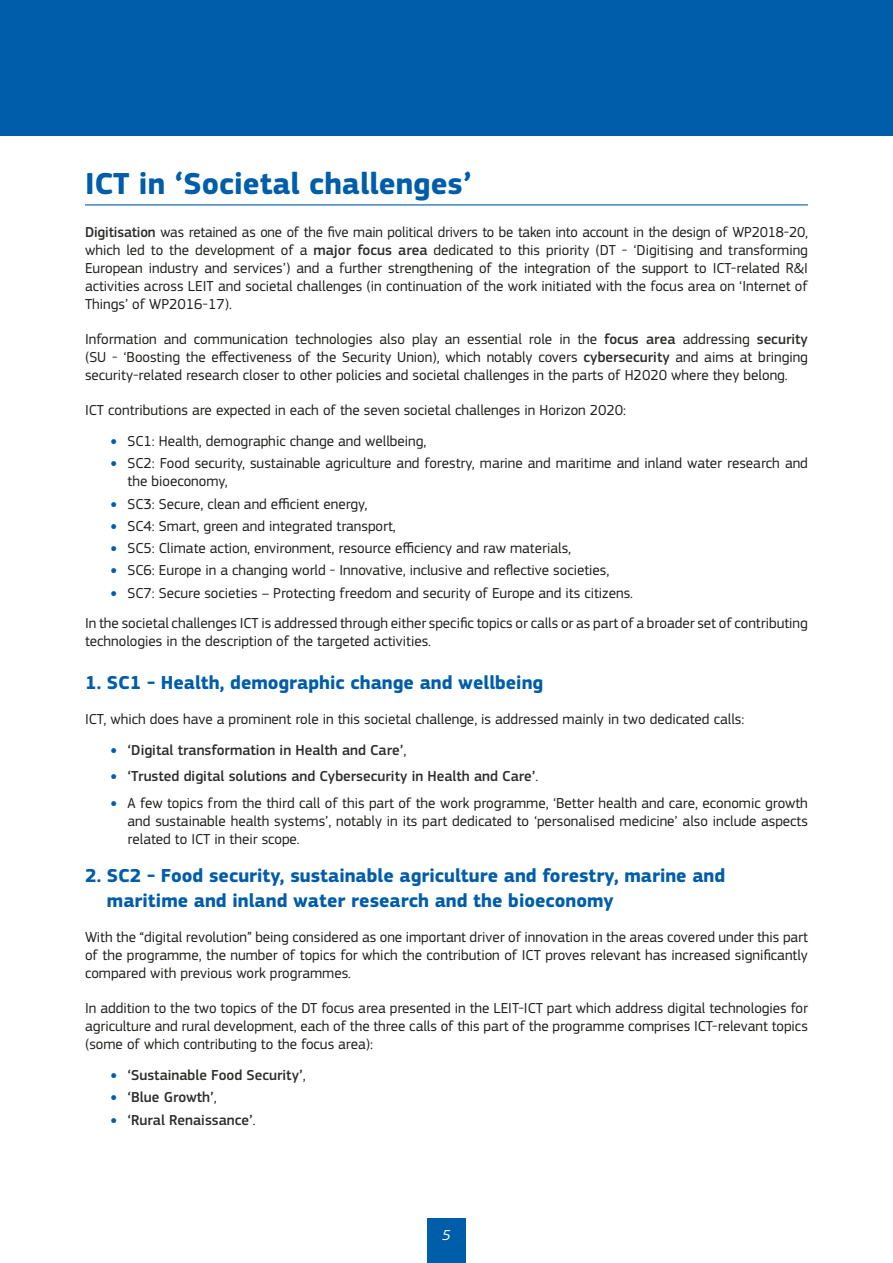
<style>
.page{position:relative;width:893px;height:1263px;background:#fff}
.page>*{position:absolute;margin:0;border:0;box-sizing:border-box;transform-origin:0 0}
.Titre{font:700 31.5px "EC Square Sans Pro";color:#005da9}
.Sous-titre{font:700 19.5px/25.5px "EC Square Sans Pro";color:#005da9}
.Texte{font:15px/18px "EC Square Sans Pro";color:#1d1d1b;text-align:justify}
.t1{font:500 15px "EC Square Sans Pro";color:#2e2d2c}
.t2{font:italic 15px "EC Square Sans Pro";color:#fff}
.s1{font-weight:500;color:#2e2d2c}
.s2{font-weight:900;color:#005da9}
.s3{font-weight:400;color:#1d1d1b}
</style>
<div class="page">
<div style="left:0;top:0;width:893px;height:136px;background:#005da9"></div>
<div style="left:427px;top:1218px;width:39px;height:45px;background:#005da9"></div>
<hr style="left:85px;top:204px;width:723px;height:1px;background:#005da9">
<p class="Titre" style="left:85px;top:164px;width:388px">ICT in ‘Societal challenges’</p>
<p class="Texte" style="left:85px;top:223px;width:724px"><span class="s1">Digitisation</span> was retained as one of the five main political drivers to be taken into account in the design of WP2018-20, which led to the development of a <span class="s1">major focus area</span> dedicated to this priority (DT - ‘Digitising and transforming European industry and services’) and a further strengthening of the integration of the support to ICT-related R&amp;I activities across LEIT and societal challenges (in continuation of the work initiated with the focus area on ‘Internet of Things’ of WP2016-17).</p>
<p class="Texte" style="left:85px;top:330px;width:724px">Information and communication technologies also play an essential role in the <span class="s1">focus area</span> addressing <span class="s1">security </span>(SU ‑ ‘Boosting the effectiveness of the Security Union), which notably covers <span class="s1">cybersecurity</span> and aims at bringing security-related research closer to other policies and societal challenges in the parts of H2020 where they belong.</p>
<p class="Texte" style="left:85px;top:401px;width:543px">ICT contributions are expected in each of the seven societal challenges in Horizon 2020:</p>
<p class="Texte" style="left:111px;top:432px;width:317px"><span class="s2">•</span> SC1: Health, demographic change and wellbeing,</p>
<p class="Texte" style="left:128px;top:454px;width:682px;text-indent:-17px"><span class="s2">•</span> SC2: Food security, sustainable agriculture and forestry, marine and maritime and inland water research and the bioeconomy,</p>
<p class="Texte" style="left:111px;top:495px;width:258px"><span class="s2">•</span> SC3: Secure, clean and efficient energy,</p>
<p class="Texte" style="left:111px;top:517px;width:287px"><span class="s2">•</span> SC4: Smart, green and integrated transport,</p>
<p class="Texte" style="left:111px;top:539px;width:462px"><span class="s2">•</span> SC5: Climate action, environment, resource efficiency and raw materials,</p>
<p class="Texte" style="left:111px;top:561px;width:500px"><span class="s2">•</span> SC6: Europe in a changing world - Innovative, inclusive and reflective societies,</p>
<p class="Texte" style="left:111px;top:584px;width:524px"><span class="s2">•</span> SC7: Secure societies – Protecting freedom and security of Europe and its citizens.</p>
<p class="Texte" style="left:85px;top:614px;width:724px">In the societal challenges ICT is addressed through either specific topics or calls or as part of a broader set of contributing technologies in the description of the targeted activities.</p>
<p class="Sous-titre" style="left:85px;top:670px;width:460px">1. SC1 - Health, demographic change and wellbeing</p>
<p class="Texte" style="left:85px;top:710px;width:661px">ICT, which does have a prominent role in this societal challenge, is addressed mainly in two dedicated calls:</p>
<p class="t1" style="left:111px;top:741px;width:297px"><span class="s2">•</span> ‘Digital transformation in Health and Care’<span class="s3">,</span></p>
<p class="t1" style="left:111px;top:767px;width:429px"><span class="s2">•</span> ‘Trusted digital solutions and Cybersecurity in Health and Care’<span class="s3">.</span></p>
<p class="Texte" style="left:128px;top:794px;width:682px;text-indent:-17px"><span class="s2">•</span> A few topics from the third call of this part of the work programme, ‘Better health and care, economic growth and sustainable health systems’, notably in its part dedicated to ‘personalised medicine’ also include aspects related to ICT in their scope.</p>
<p class="Sous-titre" style="left:107px;top:863px;width:620px;text-indent:-22px">2. SC2 - Food security, sustainable agriculture and forestry, marine and maritime and inland water research and the bioeconomy</p>
<p class="Texte" style="left:85px;top:928px;width:724px">With the “digital revolution” being considered as one important driver of innovation in the areas covered under this part of the programme, the number of topics for which the contribution of ICT proves relevant has increased significantly compared with previous work programmes.</p>
<p class="Texte" style="left:85px;top:999px;width:724px">In addition to the two topics of the DT focus area presented in the LEIT-ICT part which address digital technologies for agriculture and rural development, each of the three calls of this part of the programme comprises ICT-relevant topics (some of which contributing to the focus area):</p>
<p class="t1" style="left:111px;top:1066px;width:197px"><span class="s2">•</span> ‘Sustainable Food Security’<span class="s3">,</span></p>
<p class="t1" style="left:111px;top:1089px;width:108px"><span class="s2">•</span> ‘Blue Growth’<span class="s3">,</span></p>
<p class="t1" style="left:111px;top:1111px;width:146px"><span class="s2">•</span> ‘Rural Renaissance’<span class="s3">.</span></p>
<p class="t2" style="left:442px;top:1227px;width:10px">5</p>
</div>
